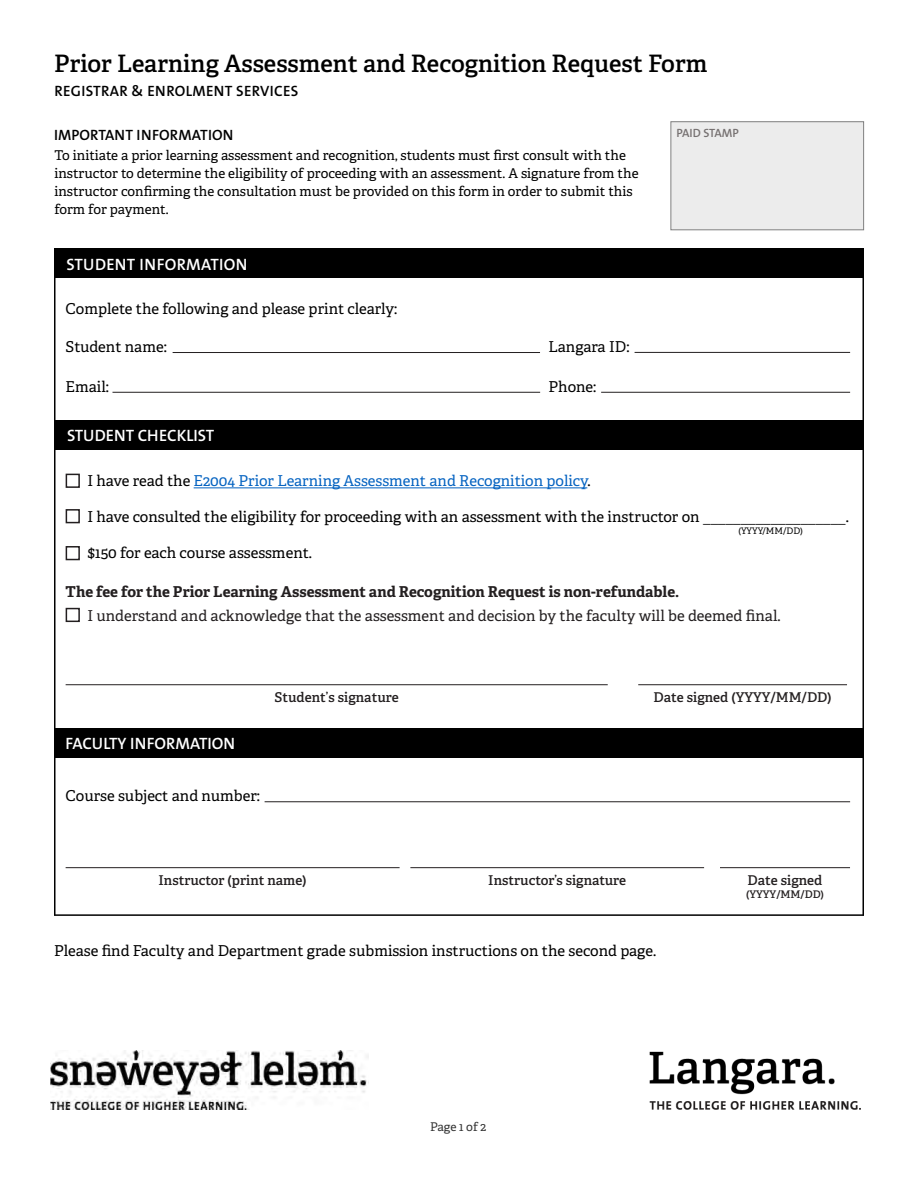
<style>
.page{position:relative;width:918px;height:1188px;background:#fff}
.page>*{position:absolute;margin:0;border:0;box-sizing:border-box;transform-origin:0 0}
.t1{font:600 24px "Adelle";color:#000}
.t2{font:600 16.5px "The Sans Os F";color:#fff}
.t3{font:600 16.5px "The Sans Os F";letter-spacing:.02em;color:#fff}
.t4{font:15px "Adelle";color:#000}
.t5{font:15px "Adelle";color:#231f20}
.t6{font:700 15px "Adelle";color:#231f20}
.t7{font:15px "Adelle";color:#0563c1}
.t8{font:600 15px "The Sans Os F";letter-spacing:.02em;color:#000}
.t9{font:13.5px/18px "Adelle";color:#000}
.t10{font:600 13.5px "Adelle";color:#231f20}
.t11{font:600 12px "The Sans Os F";color:#767171}
.t12{font:12px "Adelle";letter-spacing:-.005em;color:#333}
.t13{font:600 10.5px "Adelle";color:#231f20}
.t14{font:9px "Adelle";color:#000}
.s1{color:#000}
.s2{font-weight:300}
</style>
<div class="page">
<img style="left:50px;top:1051px;width:318px;height:59px">
<img style="left:649px;top:1051px;width:211px;height:59px">
<div style="left:55px;top:421px;width:808px;height:29px;background:#000"></div>
<hr style="left:194px;top:487px;width:393px;height:1px;background:#0563c1">
<div style="left:66px;top:546px;width:14px;height:14px;border:2px solid #231f20"></div>
<div style="left:66px;top:608px;width:14px;height:14px;border:2px solid #231f20"></div>
<div style="left:66px;top:509px;width:14px;height:14px;border:2px solid #231f20"></div>
<div style="left:66px;top:474px;width:14px;height:14px;border:2px solid #231f20"></div>
<hr style="left:54px;top:250px;width:2px;height:665px;background:#000">
<hr style="left:54px;top:914px;width:810px;height:2px;background:#000">
<hr style="left:862px;top:249px;width:2px;height:666px;background:#000">
<div style="left:671px;top:122px;width:193px;height:108px;background:#ececec"></div>
<div style="left:670px;top:121px;width:194px;height:109px;border:1px solid #808080"></div>
<hr style="left:66px;top:684px;width:542px;height:1px;background:#231f20">
<hr style="left:638px;top:684px;width:209px;height:1px;background:#231f20">
<hr style="left:66px;top:867px;width:334px;height:1px;background:#231f20">
<hr style="left:410px;top:867px;width:294px;height:1px;background:#231f20">
<hr style="left:720px;top:867px;width:130px;height:1px;background:#231f20">
<div style="left:54px;top:728px;width:809px;height:29px;background:#000"></div>
<div style="left:54px;top:249px;width:810px;height:29px;background:#000"></div>
<hr style="left:635px;top:352px;width:215px;height:1px;background:#231f20">
<hr style="left:173px;top:352px;width:367px;height:1px;background:#231f20">
<hr style="left:112px;top:392px;width:428px;height:1px;background:#231f20">
<hr style="left:601px;top:392px;width:249px;height:1px;background:#231f20">
<hr style="left:265px;top:802px;width:585px;height:1px;background:#231f20">
<p class="t1" style="left:54px;top:49px;width:655px">Prior Learning Assessment and Recognition Request Form</p>
<p class="t8" style="left:54px;top:81px;width:246px">REGISTRAR &amp; ENROLMENT SERVICES</p>
<p class="t8" style="left:54px;top:125px;width:181px">IMPORTANT INFORMATION</p>
<p class="t11" style="left:676px;top:125px;width:64px">PAID STAMP</p>
<p class="t9" style="left:54px;top:147px;width:586px">To initiate a prior learning assessment and recognition, students must first consult with the instructor to determine the eligibility of proceeding with an assessment. A signature from the instructor confirming the consultation must be provided on this form in order to submit this form for payment.</p>
<p class="t3" style="left:67px;top:253px;width:182px">STUDENT INFORMATION</p>
<p class="t4" style="left:66px;top:299px;width:333px">Complete the following and please print clearly:</p>
<p class="t4" style="left:66px;top:338px;width:103px">Student name:</p>
<p class="t4" style="left:549px;top:337px;width:83px">Langara ID:</p>
<p class="t4" style="left:66px;top:377px;width:45px">Email:</p>
<p class="t4" style="left:548px;top:377px;width:50px">Phone:</p>
<p class="t2" style="left:67px;top:425px;width:149px">STUDENT CHECKLIST</p>
<p class="t7" style="left:87px;top:472px;width:505px"><span class="s1">I have read the</span> E2004 Prior Learning Assessment and Recognition policy<span class="s1">.</span></p>
<p class="t4" style="left:87px;top:507px;width:763px">I have consulted the eligibility for proceeding with an assessment with the instructor on <span class="s2">___________________</span>.</p>
<p class="t14" style="left:738px;top:525px;width:66px">(YYYY/MM/DD)</p>
<p class="t4" style="left:87px;top:544px;width:226px">$150 for each course assessment.</p>
<p class="t6" style="left:66px;top:582px;width:615px">The fee for the Prior Learning Assessment and Recognition Request is non-refundable.</p>
<p class="t5" style="left:87px;top:606px;width:695px">I understand and acknowledge that the assessment and decision by the faculty will be deemed final.</p>
<p class="t2" style="left:66px;top:733px;width:171px">FACULTY INFORMATION</p>
<p class="t10" style="left:274px;top:689px;width:126px">Student’s signature</p>
<p class="t10" style="left:654px;top:689px;width:180px">Date signed (YYYY/MM/DD)</p>
<p class="t4" style="left:66px;top:787px;width:196px">Course subject and number:</p>
<p class="t10" style="left:159px;top:872px;width:150px">Instructor (print name)</p>
<p class="t10" style="left:488px;top:872px;width:139px">Instructor’s signature</p>
<p class="t10" style="left:748px;top:872px;width:76px">Date signed</p>
<p class="t13" style="left:746px;top:888px;width:80px">(YYYY/MM/DD)</p>
<p class="t4" style="left:54px;top:942px;width:604px">Please find Faculty and Department grade submission instructions on the second page.</p>
<p class="t12" style="left:430px;top:1120px;width:58px">Page 1 of 2</p>
</div>
